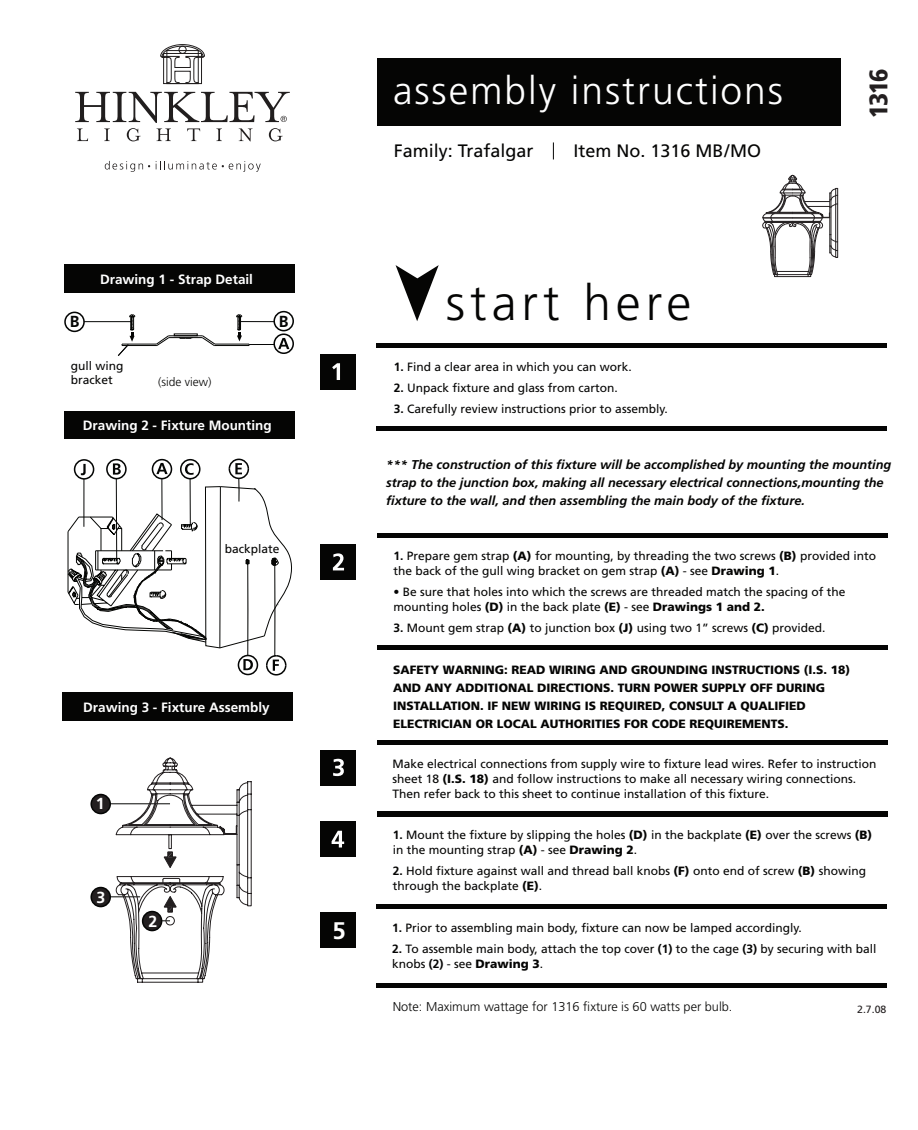
<style>
.page{position:relative;width:918px;height:1130px;background:#fff}
.page>*{position:absolute;margin:0;border:0;box-sizing:border-box;transform-origin:0 0}
.t1{font:300 49.65px "Frutiger LT Std";letter-spacing:.1em;color:#050504}
.t2{font:300 39px "Frutiger LT Std";letter-spacing:.05em;color:#fff}
.t3{font:900 condensed 25.5px "Frutiger LT Std";color:#231f20}
.t4{font:700 24px "Frutiger LT Std";color:#fff}
.t5{font:18px "Frutiger LT Std";color:#050504}
.t6{font:700 16.05px "Frutiger LT Std";color:#fff}
.t7{font:700 16.05px "Frutiger LT Std";color:#050605}
.t8{font:700 13.5px "Frutiger LT Std";color:#fff}
.t9{font:italic 700 12.75px/18px "Frutiger LT Std";color:#050504}
.t10{font:300 12.75px "Frutiger LT Std";color:#050504}
.t11{font:12px/15px "Frutiger LT Std";color:#050504}
.t12{font:900 12px/18px "Frutiger LT Std";color:#050504}
.t13{font:300 12px "Frutiger LT Std";color:#050504}
.t14{font:10.5px "Frutiger LT Std";color:#231f20}
.s1{font-weight:700}
.s2{font-weight:900}
</style>
<div class="page">
<div style="left:63px;top:692px;width:230px;height:28px;background:#050504"></div>
<div style="left:377px;top:58px;width:463px;height:68px;background:#050504"></div>
<svg style="left:105px;top:161px;width:45px;height:11px"></svg>
<svg style="left:156px;top:161px;width:105px;height:11px"></svg>
<svg style="left:160px;top:44px;width:45px;height:40px"></svg>
<svg style="left:75px;top:92px;width:215px;height:49px"></svg>
<svg style="left:396px;top:265px;width:43px;height:56px"></svg>
<div style="left:321px;top:354px;width:35px;height:35px;background:#050504"></div>
<svg style="left:332px;top:363px;width:8px;height:17px"></svg>
<div style="left:321px;top:544px;width:35px;height:36px;background:#050504"></div>
<svg style="left:333px;top:553px;width:11px;height:17px"></svg>
<div style="left:377px;top:343px;width:510px;height:5px;background:#050504"></div>
<div style="left:377px;top:425px;width:510px;height:5px;background:#050504"></div>
<div style="left:377px;top:532px;width:510px;height:5px;background:#050504"></div>
<div style="left:377px;top:645px;width:510px;height:5px;background:#050504"></div>
<div style="left:377px;top:740px;width:510px;height:5px;background:#050504"></div>
<div style="left:377px;top:811px;width:510px;height:5px;background:#050504"></div>
<div style="left:321px;top:749px;width:35px;height:36px;background:#050504"></div>
<svg style="left:333px;top:758px;width:11px;height:18px"></svg>
<div style="left:321px;top:821px;width:35px;height:36px;background:#050504"></div>
<svg style="left:553px;top:142px;width:1px;height:17px"></svg>
<div style="left:376px;top:903px;width:511px;height:5px;background:#050504"></div>
<div style="left:376px;top:983px;width:511px;height:5px;background:#050504"></div>
<svg style="left:332px;top:830px;width:12px;height:17px"></svg>
<div style="left:321px;top:912px;width:35px;height:35px;background:#050504"></div>
<div style="left:64px;top:264px;width:230px;height:29px;background:#050504"></div>
<div style="left:64px;top:411px;width:230px;height:28px;background:#050504"></div>
<hr style="left:215px;top:344px;width:34px;height:1px;background:#050604">
<hr style="left:214px;top:345px;width:35px;height:1px;background:#050604">
<hr style="left:122px;top:345px;width:35px;height:1px;background:#050604">
<hr style="left:122px;top:344px;width:35px;height:1px;background:#050604">
<svg style="left:156px;top:335px;width:60px;height:11px"></svg>
<hr style="left:82px;top:321px;width:50px;height:1px;background:#050605">
<div style="left:273px;top:311px;width:21px;height:20px;border:2px solid #050605;border-radius:50%"></div>
<svg style="left:274px;top:334px;width:19px;height:19px"></svg>
<div style="left:273px;top:333px;width:21px;height:21px;border:2px solid #050605;border-radius:50%"></div>
<svg style="left:249px;top:338px;width:40px;height:11px"></svg>
<div style="left:64px;top:311px;width:21px;height:21px;border:2px solid #050605;border-radius:50%"></div>
<hr style="left:239px;top:321px;width:36px;height:1px;background:#050605">
<svg style="left:67px;top:458px;width:225px;height:218px"></svg>
<svg style="left:117px;top:314px;width:19px;height:42px"></svg>
<svg style="left:236px;top:314px;width:7px;height:27px"></svg>
<hr style="left:108px;top:803px;width:62px;height:1px;background:#050605">
<div style="left:91px;top:794px;width:19px;height:19px;background:#231f20;border-radius:50%"></div>
<div style="left:90px;top:793px;width:21px;height:21px;border:2px solid #050605;border-radius:50%"></div>
<hr style="left:108px;top:896px;width:32px;height:1px;background:#050605">
<div style="left:91px;top:887px;width:19px;height:19px;background:#231f20;border-radius:50%"></div>
<div style="left:90px;top:886px;width:21px;height:21px;border:2px solid #050605;border-radius:50%"></div>
<svg style="left:762px;top:175px;width:76px;height:102px"></svg>
<hr style="left:763px;top:218px;width:59px;height:1px;background:#231f20">
<svg style="left:115px;top:757px;width:137px;height:225px"></svg>
<h3 class="t7" style="left:70px;top:312px;width:11px">B</h3>
<p class="t8" style="left:100px;top:271px;width:155px">Drawing 1 - Strap Detail</p>
<h3 class="t7" style="left:279px;top:311px;width:11px">B</h3>
<p class="t11" style="left:71px;top:359px;width:54px;line-height:13.5px">gull wing bracket</p>
<p class="t13" style="left:158px;top:375px;width:55px">(side view)</p>
<p class="t8" style="left:83px;top:417px;width:190px">Drawing 2 - Fixture Mounting</p>
<p class="t11" style="left:225px;top:541px;width:56px">backplate</p>
<p class="t8" style="left:83px;top:699px;width:188px">Drawing 3 - Fixture Assembly</p>
<h3 class="t6" style="left:96px;top:794px;width:10px">1</h3>
<h3 class="t6" style="left:96px;top:887px;width:10px">3</h3>
<h3 class="t6" style="left:148px;top:911px;width:10px">2</h3>
<h2 class="t2" style="left:393px;top:68px;width:392px">assembly instructions</h2>
<h3 class="t5" style="left:394px;top:140px;width:141px">Family: Trafalgar</h3>
<h3 class="t5" style="left:573px;top:140px;width:189px">Item No. 1316 MB/MO</h3>
<h3 class="t3" style="left:863px;top:118px;width:51px;rotate:-90deg">1316</h3>
<h3 class="t4" style="left:332px;top:916px;width:15px">5</h3>
<h1 class="t1" style="left:446px;top:275px;width:247px">start here</h1>
<p class="t11" style="left:394px;top:359px;width:240px"><span class="s1">1.</span> Find a clear area in which you can work.</p>
<p class="t11" style="left:394px;top:380px;width:226px"><span class="s1">2.</span> Unpack fixture and glass from carton.</p>
<p class="t11" style="left:394px;top:401px;width:275px"><span class="s1">3.</span> Carefully review instructions prior to assembly.</p>
<p class="t9" style="left:386px;top:455px;width:507px">*** The construction of this fixture will be accomplished by mounting the mounting strap to the junction box, making all necessary electrical connections,mounting the fixture to the wall, and then assembling the main body of the fixture.</p>
<p class="t11" style="left:393px;top:548px;width:484px"><span class="s1">1.</span> Prepare gem strap <span class="s2">(A)</span> for mounting, by threading the two screws <span class="s2">(B)</span> provided into the back of the gull wing bracket on gem strap <span class="s2">(A)</span> - see <span class="s2">Drawing 1</span>.</p>
<p class="t11" style="left:393px;top:584px;width:454px"><span class="s1">•</span> Be sure that holes into which the screws are threaded match the spacing of the mounting holes <span class="s2">(D)</span> in the back plate <span class="s2">(E)</span> - see <span class="s2">Drawings 1 and 2.</span></p>
<p class="t11" style="left:393px;top:620px;width:434px"><span class="s1">3.</span> Mount gem strap <span class="s2">(A)</span> to junction box <span class="s2">(J)</span> using two 1” screws <span class="s2">(C)</span> provided.</p>
<p class="t12" style="left:393px;top:660px;width:459px">SAFETY WARNING: READ WIRING AND GROUNDING INSTRUCTIONS (I.S. 18)<br>AND ANY ADDITIONAL DIRECTIONS. TURN POWER SUPPLY OFF DURING INSTALLATION. IF NEW WIRING IS REQUIRED, CONSULT A QUALIFIED ELECTRICIAN OR LOCAL AUTHORITIES FOR CODE REQUIREMENTS.</p>
<p class="t11" style="left:393px;top:756px;width:486px">Make electrical connections from supply wire to fixture lead wires. Refer to instruction sheet 18 <span class="s2">(I.S. 18)</span> and follow instructions to make all necessary wiring connections.<br>Then refer back to this sheet to continue installation of this fixture.</p>
<p class="t11" style="left:393px;top:827px;width:481px"><span class="s1">1.</span> Mount the fixture by slipping the holes <span class="s2">(D)</span> in the backplate <span class="s2">(E)</span> over the screws <span class="s2">(B) </span>in the mounting strap <span class="s2">(A)</span> - see <span class="s2">Drawing 2</span>.</p>
<p class="t11" style="left:393px;top:863px;width:475px"><span class="s1">2.</span> Hold fixture against wall and thread ball knobs <span class="s2">(F)</span> onto end of screw <span class="s2">(B)</span> showing through the backplate <span class="s2">(E)</span>.</p>
<p class="t11" style="left:392px;top:920px;width:411px"><span class="s1">1.</span> Prior to assembling main body, fixture can now be lamped accordingly.</p>
<p class="t11" style="left:392px;top:941px;width:486px"><span class="s1">2.</span> To assemble main body, attach the top cover <span class="s1">(1)</span> to the cage <span class="s1">(3)</span> by securing with ball knobs <span class="s1">(2)</span> - see <span class="s2">Drawing 3</span>.</p>
<p class="t10" style="left:393px;top:999px;width:341px">Note: Maximum wattage for 1316 fixture is 60 watts per bulb.</p>
<p class="t14" style="left:857px;top:1002px;width:31px">2.7.08</p>
</div>
